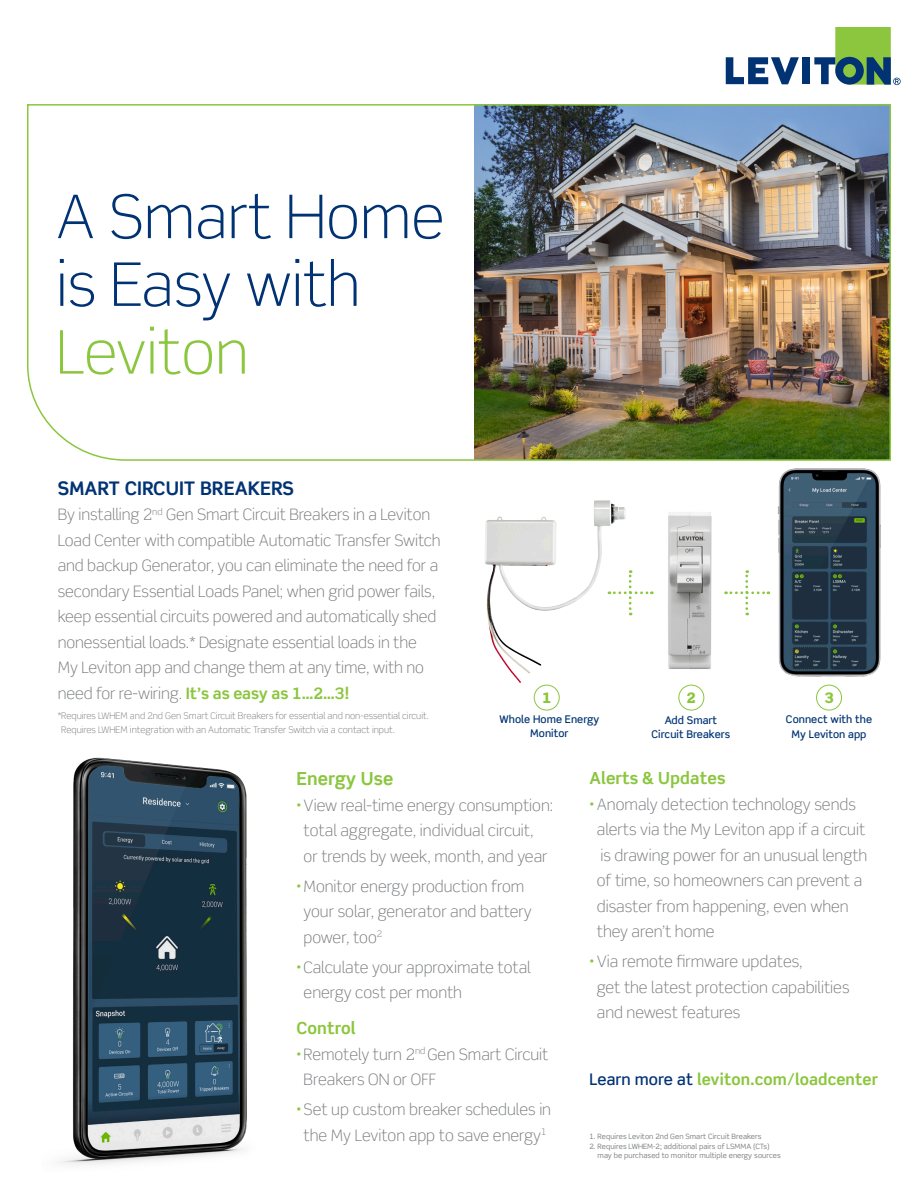
<style>
.page{position:relative;width:918px;height:1188px;background:#fff}
.page>*{position:absolute;margin:0;border:0;box-sizing:border-box;transform-origin:0 0}
.t1{font:300 60.15px "Scene Std";color:#013374}
.t2{font:300 60.15px "Scene Std";color:#8bc63e}
.t3{font:700 18.75px "Scene Std";color:#013374}
.t4{font:700 18px "Scene Std";letter-spacing:.005em;color:#8bc63e}
.t5{font:700 16.65px "Scene Std";letter-spacing:.005em;color:#8bc63e}
.t6{font:700 15.9px "Scene Std";letter-spacing:.005em;color:#8bc63e}
.t7{font:300 15.75px/25.5px "Scene Std";color:#787a7d}
.t8{font:900 14.4px "Scene Std";color:#8bc63e}
.t9{font:500 10.65px/14.1px "Scene Std";letter-spacing:.005em;color:#013374;text-align:center}
.t10{font:300 9.15px/13.5px "Scene Std";color:#787a7d}
.t11{font:7.35px/9.8px "Scene Std";letter-spacing:.005em;color:#787a7d}
.s1{font-weight:700;color:#8bc63e}
.s2{font-weight:500;color:#013374}
</style>
<div class="page">
<svg style="left:726px;top:57px;width:73px;height:27px"></svg>
<div style="left:802px;top:57px;width:8px;height:27px;background:#013374"></div>
<svg style="left:814px;top:27px;width:87px;height:58px"></svg>
<img style="left:485px;top:500px;width:113px;height:183px">
<svg style="left:609px;top:570px;width:43px;height:45px"></svg>
<svg style="left:726px;top:570px;width:43px;height:45px"></svg>
<div style="left:534px;top:685px;width:26px;height:25px;border:1px solid #8bc63e;border-radius:50%"></div>
<div style="left:679px;top:685px;width:25px;height:25px;border:1px solid #8bc63e;border-radius:50%"></div>
<div style="left:816px;top:685px;width:26px;height:25px;border:1px solid #8bc63e;border-radius:50%"></div>
<img style="left:668px;top:512px;width:44px;height:157px">
<img style="left:769px;top:468px;width:112px;height:223px">
<img style="left:27px;top:104px;width:864px;height:357px">
<img style="left:58px;top:757px;width:189px;height:408px">
<p class="t1" style="left:56px;top:180px;width:390px">A Smart Home</p>
<p class="t1" style="left:56px;top:248px;width:305px">is Easy with</p>
<p class="t2" style="left:56px;top:316px;width:194px">Leviton</p>
<p class="t3" style="left:58px;top:476px;width:238px">SMART CIRCUIT BREAKERS</p>
<p class="t7" style="left:58px;top:502px;width:384px">By installing 2<sup>nd</sup> Gen Smart Circuit Breakers in a Leviton Load Center with compatible Automatic Transfer Switch and backup Generator, you can eliminate the need for a secondary Essential Loads Panel; when grid power fails, keep essential circuits powered and automatically shed nonessential loads.* Designate essential loads in the My Leviton app and change them at any time, with no need for re-wiring. <span class="s1">It’s as easy as 1…2…3!</span></p>
<p class="t10" style="left:61px;top:709px;width:369px;text-indent:-4px">*Requires LWHEM and 2nd Gen Smart Circuit Breakers for essential and non-essential circuit.<br>Requires LWHEM integration with an Automatic Transfer Switch via a contact input.</p>
<p class="t8" style="left:542px;top:688px;width:11px">1</p>
<p class="t8" style="left:687px;top:688px;width:11px">2</p>
<p class="t8" style="left:824px;top:688px;width:11px">3</p>
<p class="t9" style="left:500px;top:712px;width:101px">Whole Home Energy<br>Monitor</p>
<p class="t9" style="left:652px;top:713px;width:80px">Add Smart<br>Circuit Breakers</p>
<p class="t9" style="left:786px;top:712px;width:88px">Connect with the<br>My Leviton app</p>
<p class="t4" style="left:296px;top:767px;width:99px">Energy Use</p>
<p class="t7" style="left:304px;top:792px;width:251px;text-indent:-7px"><sup>•</sup> View real-time energy consumption: total aggregate, individual circuit,<br>or trends by week, month, and year</p>
<p class="t7" style="left:304px;top:873px;width:230px;text-indent:-7px"><sup>•</sup> Monitor energy production from your solar, generator and battery power, too<sup>2</sup></p>
<p class="t7" style="left:304px;top:954px;width:229px;text-indent:-7px"><sup>•</sup> Calculate your approximate total energy cost per month</p>
<p class="t5" style="left:296px;top:1018px;width:61px">Control</p>
<p class="t7" style="left:304px;top:1041px;width:246px;text-indent:-7px"><sup>•</sup> Remotely turn 2<sup>nd</sup> Gen Smart Circuit<br>Breakers ON or OFF</p>
<p class="t7" style="left:296px;top:1097px;width:256px;text-align:center"><sup>•</sup> Set up custom breaker schedules in the My Leviton app to save energy<sup>1</sup></p>
<p class="t5" style="left:589px;top:768px;width:138px">Alerts &amp; Updates</p>
<p class="t7" style="left:597px;top:791px;width:272px;text-indent:-7px"><sup>•</sup> Anomaly detection technology sends alerts via the My Leviton app if a circuit is drawing power for an unusual length of time, so homeowners can prevent a disaster from happening, even when they aren’t home</p>
<p class="t7" style="left:597px;top:949px;width:254px;text-indent:-7px"><sup>•</sup> Via remote firmware updates,<br>get the latest protection capabilities and newest features</p>
<p class="t6" style="left:589px;top:1070px;width:290px"><span class="s2">Learn more at</span> leviton.com/loadcenter</p>
<p class="t11" style="left:589px;top:1131px;width:174px">1. Requires Leviton 2nd Gen Smart Circuit Breakers</p>
<p class="t11" style="left:598px;top:1141px;width:185px;text-indent:-8px">2. Requires LWHEM-2; additional pairs of LSMMA (CTs) may be purchased to monitor multiple energy sources</p>
</div>
